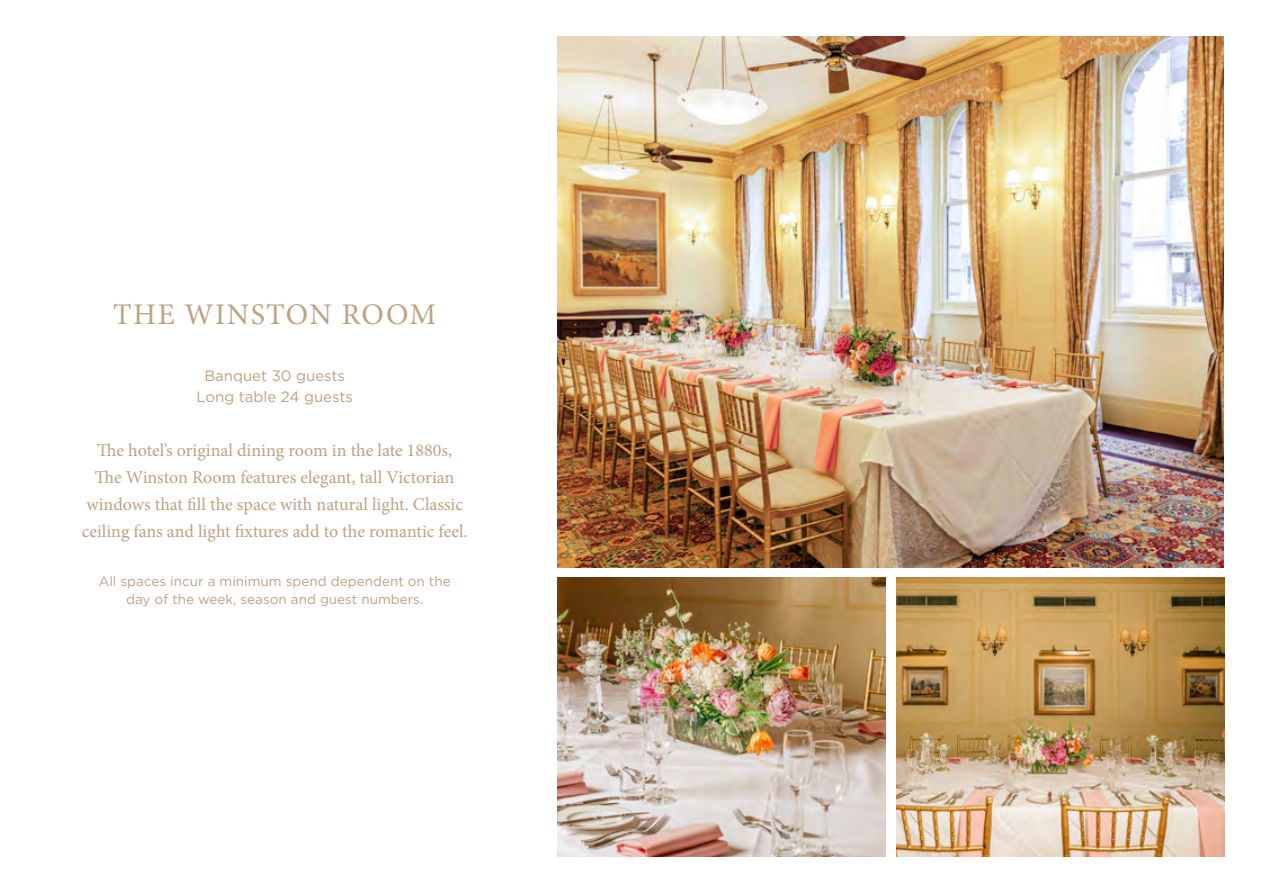
<style>
.page{position:relative;width:1263px;height:893px;background:#fff}
.page>*{position:absolute;margin:0;border:0;box-sizing:border-box;transform-origin:0 0}
.t1{font:30px "Minion Pro";letter-spacing:.05em;color:#bea183}
.t2{font:18px/27px "Minion Pro";color:#bea183;text-align:center}
.t3{font:15px/21px "Gotham";color:#bea183;text-align:center}
.t4{font:13.5px/18px "Gotham";color:#bea183;text-align:center}
</style>
<div class="page">
<img style="left:557px;top:37px;width:666px;height:531px">
<img style="left:557px;top:578px;width:328px;height:278px">
<img style="left:896px;top:578px;width:329px;height:278px">
<h1 class="t1" style="left:113px;top:294px;width:324px">THE WINSTON ROOM</h1>
<p class="t3" style="left:196px;top:365px;width:158px">Banquet 30 guests<br>Long table 24 guests</p>
<p class="t2" style="left:82px;top:437px;width:387px">The hotel’s original dining room in the late 1880s, The Winston Room features elegant, tall Victorian windows that fill the space with natural light. Classic ceiling fans and light fixtures add to the romantic feel.</p>
<p class="t4" style="left:99px;top:571px;width:354px">All spaces incur a minimum spend dependent on the day of the week, season and guest numbers.</p>
</div>
